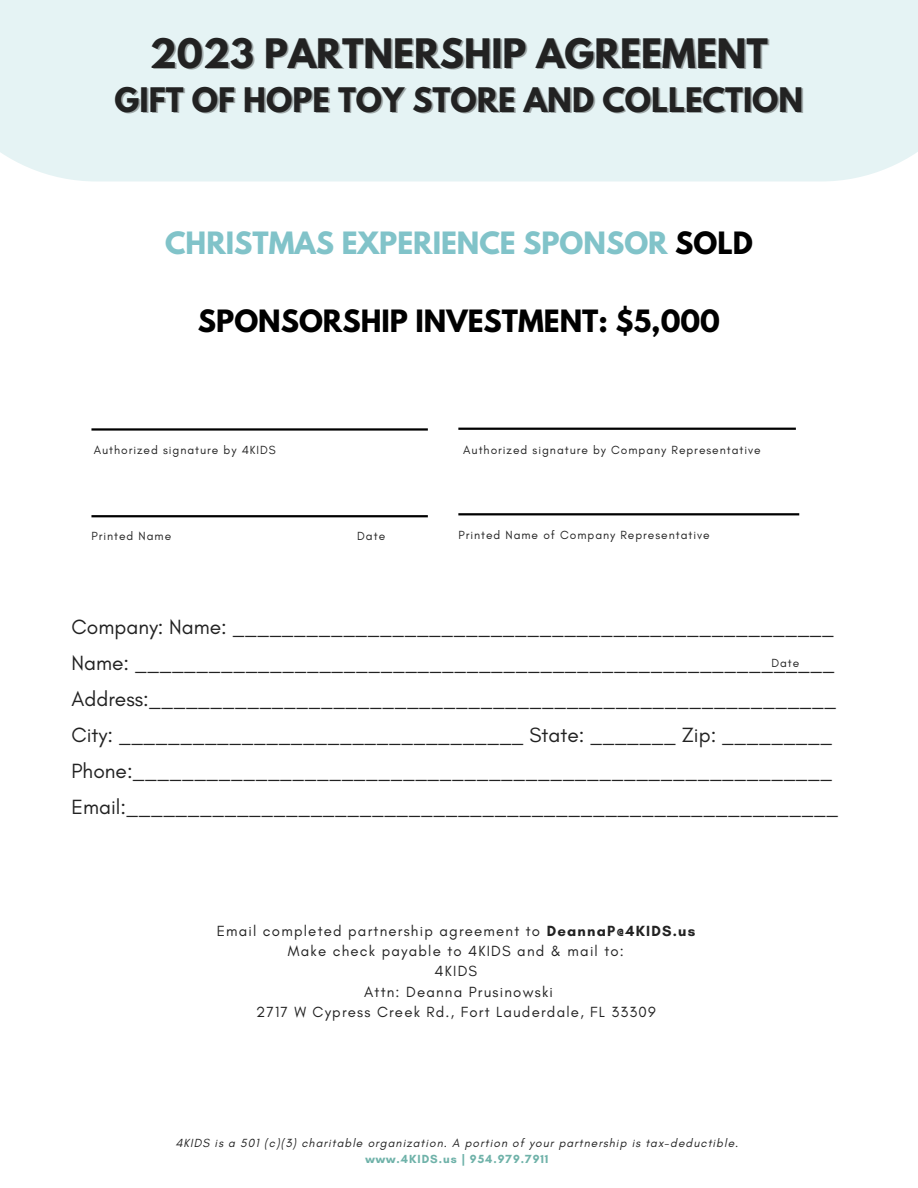
<style>
.page{position:relative;width:918px;height:1188px;background:#fff}
.page>*{position:absolute;margin:0;border:0;box-sizing:border-box;transform-origin:0 0}
.t1{font:700 36px "League Spartan";color:#222}
.t2{font:700 30px "League Spartan";color:#222}
.t3{font:700 27.3px "League Spartan";color:#81c3c9}
.t4{font:700 27.3px "League Spartan";color:#000}
.t5{font:21px "Glacial Indifference";color:#222}
.t6{font:15px "Glacial Indifference";letter-spacing:.08em;color:#222}
.t7{font:12px "Glacial Indifference";letter-spacing:.08em;color:#222}
.t8{font:italic 12px "Glacial Indifference";letter-spacing:.08em;color:#222}
.t9{font:700 12px "Glacial Indifference";letter-spacing:.08em;color:#6fb2a9}
.s1{color:#000}
.s2{font-weight:700}
</style>
<div class="page">
<div style="left:0;top:0;width:918px;height:182px;background:#e5f3f4"></div>
<hr style="left:91px;top:428px;width:337px;height:3px;background:#000">
<hr style="left:458px;top:428px;width:338px;height:2px;background:#000">
<hr style="left:91px;top:515px;width:337px;height:2px;background:#000">
<hr style="left:458px;top:513px;width:341px;height:2px;background:#000">
<p class="t1" style="left:150px;top:35px;width:620px">2023 PARTNERSHIP AGREEMENT</p>
<p class="t2" style="left:115px;top:85px;width:690px">GIFT OF HOPE TOY STORE AND COLLECTION</p>
<p class="t3" style="left:165px;top:229px;width:589px">CHRISTMAS EXPERIENCE SPONSOR <span class="s1">SOLD</span></p>
<p class="t4" style="left:198px;top:308px;width:524px">SPONSORSHIP INVESTMENT: $5,000</p>
<p class="t7" style="left:94px;top:443px;width:184px">Authorized signature by 4KIDS</p>
<p class="t7" style="left:463px;top:443px;width:299px">Authorized signature by Company Representative</p>
<p class="t7" style="left:91px;top:528px;width:81px">Printed Name</p>
<p class="t7" style="left:357px;top:528px;width:29px">Date</p>
<p class="t7" style="left:458px;top:527px;width:253px">Printed Name of Company Representative</p>
<p class="t5" style="left:72px;top:614px;width:764px">Company: Name: _________________________________________________</p>
<p class="t5" style="left:72px;top:650px;width:765px">Name: _________________________________________________________</p>
<p class="t5" style="left:72px;top:686px;width:766px">Address:________________________________________________________</p>
<p class="t5" style="left:72px;top:722px;width:762px">City: _________________________________ State: _______ Zip: _________</p>
<p class="t5" style="left:72px;top:758px;width:762px">Phone:_________________________________________________________</p>
<p class="t5" style="left:72px;top:794px;width:768px">Email:__________________________________________________________</p>
<p class="t7" style="left:771px;top:655px;width:29px">Date</p>
<p class="t6" style="left:217px;top:922px;width:480px">Email completed partnership agreement to <span class="s2">DeannaP@4KIDS.us</span></p>
<p class="t6" style="left:288px;top:942px;width:338px">Make check payable to 4KIDS and &amp; mail to:</p>
<p class="t6" style="left:435px;top:962px;width:44px">4KIDS</p>
<p class="t6" style="left:364px;top:982px;width:190px">Attn: Deanna Prusinowski</p>
<p class="t6" style="left:256px;top:1003px;width:401px">2717 W Cypress Creek Rd., Fort Lauderdale, FL 33309</p>
<p class="t8" style="left:175px;top:1136px;width:565px">4KIDS is a 501 (c)(3) charitable organization. A portion of your partnership is tax-deductible.</p>
<p class="t9" style="left:365px;top:1152px;width:185px">www.4KIDS.us | 954.979.7911</p>
</div>
